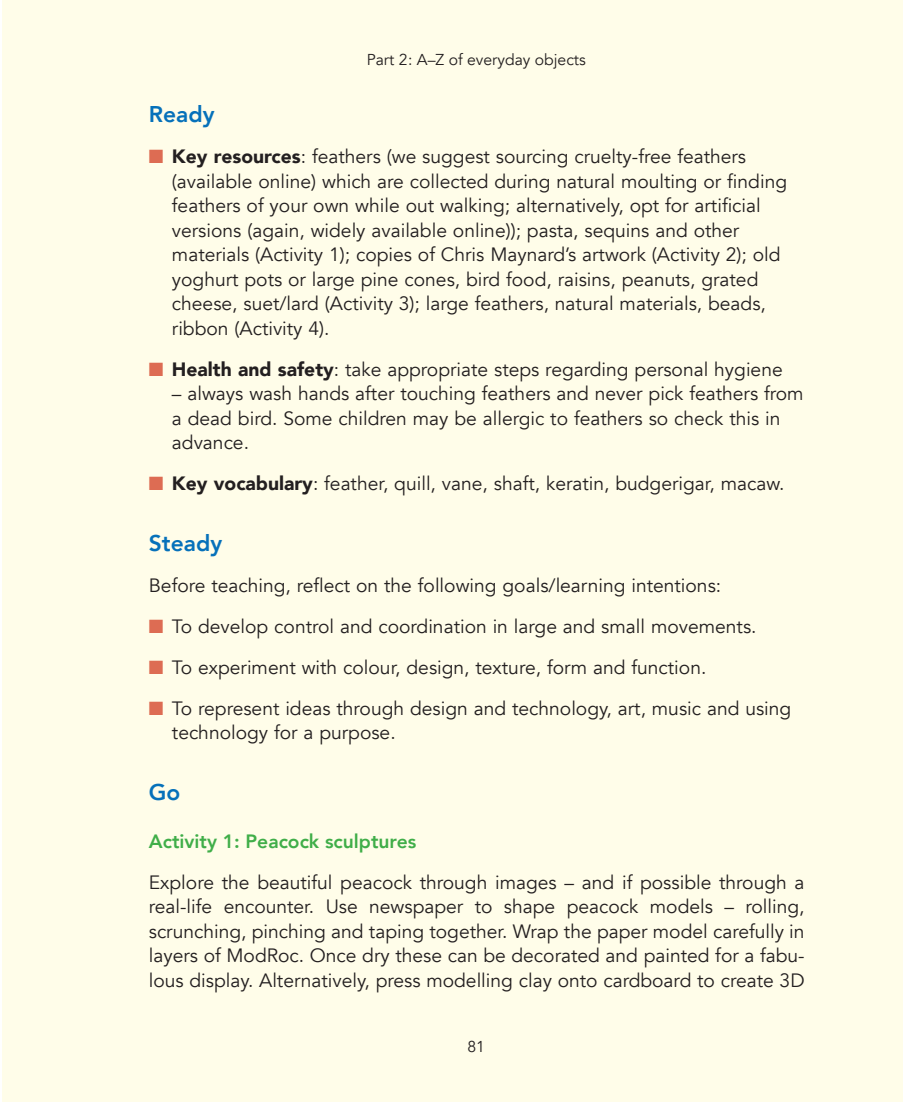
<style>
.page{position:relative;width:903px;height:1102px;background:#fff}
.page>*{position:absolute;margin:0;border:0;box-sizing:border-box;transform-origin:0 0}
.t1{font:800 22.75px "Avenir";color:#0671ba}
.t2{font:19.25px/24.5px "Avenir";color:#231f20}
.t3{font:800 19.25px "Avenir";color:#40ae49}
.t4{font:15.75px "Avenir";color:#231f20}
.s1{color:#dd6c53}
.s2{font-weight:900}
</style>
<div class="page">
<div style="left:2px;top:0;width:901px;height:1101px;background:#fffde9"></div>
<p class="t4" style="left:367px;top:51px;width:221px">Part 2: A–Z of everyday objects</p>
<p class="t1" style="left:149px;top:96px;width:67px">Ready</p>
<p class="t2" style="left:172px;top:144px;width:617px;text-indent:-23px"><span class="s1">■</span> <span class="s2">Key resources</span>: feathers (we suggest sourcing cruelty-free feathers (available online) which are collected during natural moulting or finding feathers of your own while out walking; alternatively, opt for artificial versions (again, widely available online)); pasta, sequins and other materials (Activity 1); copies of Chris Maynard’s artwork (Activity 2); old yoghurt pots or large pine cones, bird food, raisins, peanuts, grated cheese, suet/lard (Activity 3); large feathers, natural materials, beads, ribbon (Activity 4).</p>
<p class="t2" style="left:149px;top:357px;width:635px"><span class="s1">■</span> <span class="s2">Health and safety</span>: take appropriate steps regarding personal hygiene</p>
<p class="t2" style="left:172px;top:382px;width:633px">– always wash hands after touching feathers and never pick feathers from a dead bird. Some children may be allergic to feathers so check this in advance.</p>
<p class="t2" style="left:149px;top:472px;width:637px"><span class="s1">■</span> <span class="s2">Key vocabulary</span>: feather, quill, vane, shaft, keratin, budgerigar, macaw.</p>
<p class="t1" style="left:149px;top:525px;width:75px">Steady</p>
<p class="t2" style="left:149px;top:573px;width:574px">Before teaching, reflect on the following goals/learning intentions:</p>
<p class="t2" style="left:149px;top:614px;width:609px"><span class="s1">■</span> To develop control and coordination in large and small movements.</p>
<p class="t2" style="left:149px;top:655px;width:559px"><span class="s1">■</span> To experiment with colour, design, texture, form and function.</p>
<p class="t2" style="left:172px;top:696px;width:621px;text-indent:-23px"><span class="s1">■</span> To represent ideas through design and technology, art, music and using technology for a purpose.</p>
<p class="t1" style="left:149px;top:774px;width:33px">Go</p>
<p class="t3" style="left:149px;top:825px;width:269px">Activity 1: Peacock sculptures</p>
<p class="t2" style="left:149px;top:870px;width:657px;text-align:justify">Explore the beautiful peacock through images – and if possible through a real-life encounter. Use newspaper to shape peacock models – rolling, scrunching, pinching and taping together. Wrap the paper model carefully in layers of ModRoc. Once dry these can be decorated and painted for a fabu&shy;lous display. Alternatively, press modelling clay onto cardboard to create 3D</p>
<p class="t4" style="left:467px;top:1037px;width:19px">81</p>
</div>
